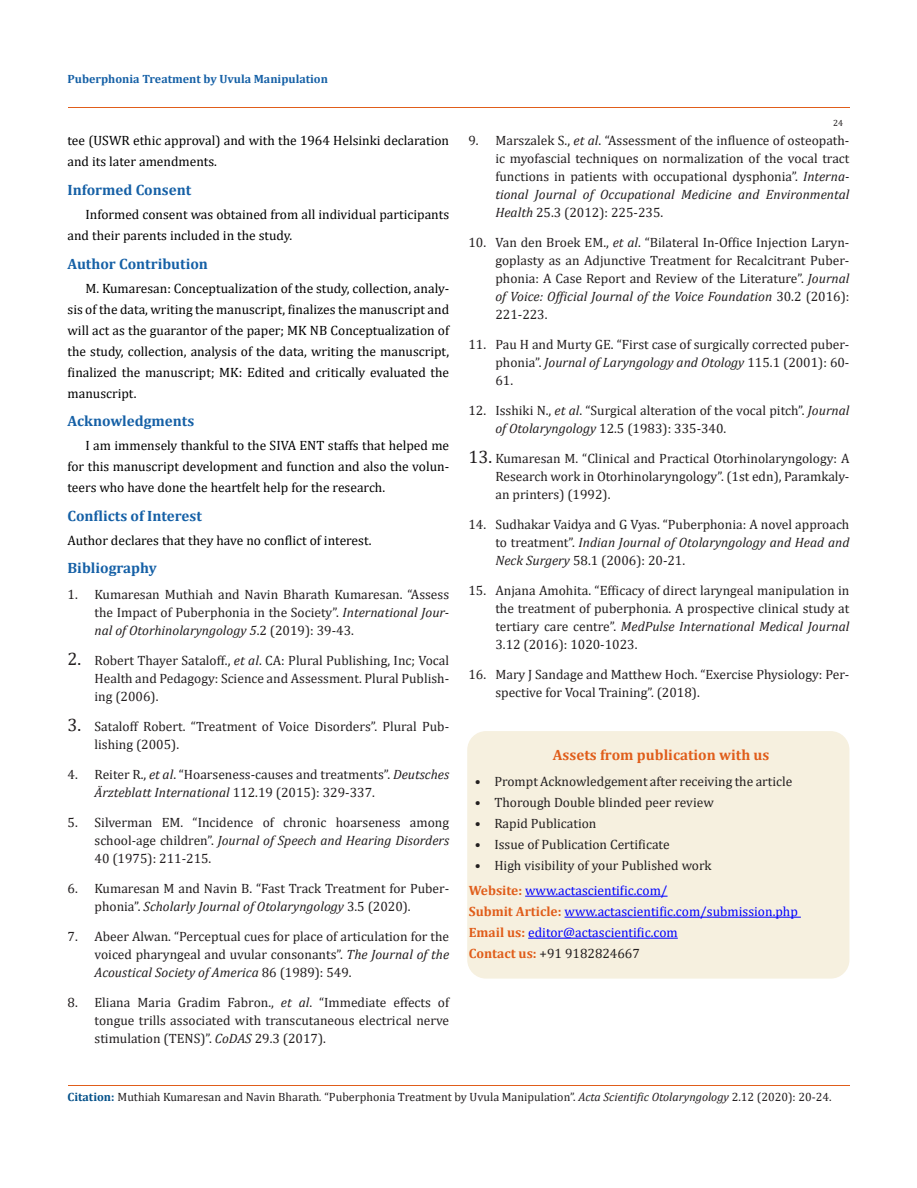
<style>
.page{position:relative;width:917px;height:1188px;background:#fff}
.page>*{position:absolute;margin:0;border:0;box-sizing:border-box;transform-origin:0 0}
.Pa0{font:700 15px "Cambria";color:#1560a6}
.t1{font:700 15px "Cambria";color:#e05d1a}
.t2{font:13.5px/18px "Cambria";color:#231f20;text-align:justify}
.Pa1{font:13.5px/21px "Cambria";color:#000;text-align:justify}
.Pa0-2{font:13.5px/21px "Cambria";color:#000}
.t3{font:13.5px "Cambria";color:#00f}
.t4{font:12px "Cambria";color:#231f20}
.t5{font:700 12px "Cambria";color:#1560a6}
.t6{font:9px "Cambria";color:#231f20}
.s1{font-style:italic}
.s2{font-size:18px}
.s3{font-weight:700;color:#e05d1a}
.s4{font-weight:700;color:#035089}
</style>
<div class="page">
<div style="left:468px;top:732px;width:380px;height:246px;background:#f6f0df;border-radius:18px"></div>
<div style="left:467px;top:731px;width:382px;height:248px;border:2px solid #f6f0df;border-radius:18px"></div>
<hr style="left:525px;top:896px;width:142px;height:1px;background:#00f">
<hr style="left:564px;top:917px;width:236px;height:1px;background:#00f">
<hr style="left:528px;top:938px;width:149px;height:1px;background:#00f">
<hr style="left:68px;top:108px;width:781px;height:1px;background:#e05d1a">
<hr style="left:68px;top:1085px;width:781px;height:1px;background:#e05d1a">
<p class="t5" style="left:68px;top:70px;width:262px">Puberphonia Treatment by Uvula Manipulation</p>
<p class="Pa0-2" style="left:68px;top:130px;width:383px">tee (USWR ethic approval) and with the 1964 Helsinki declaration and its later amendments.</p>
<p class="Pa0" style="left:68px;top:179px;width:125px">Informed Consent</p>
<p class="Pa0-2" style="left:68px;top:204px;width:383px;text-indent:18px">Informed consent was obtained from all individual participants and their parents included in the study.</p>
<p class="Pa0" style="left:68px;top:253px;width:142px">Author Contribution</p>
<p class="Pa1" style="left:68px;top:277px;width:383px;text-indent:18px">M. Kumaresan: Conceptualization of the study, collection, analy&shy;sis of the data, writing the manuscript, finalizes the manuscript and will act as the guarantor of the paper; MK NB Conceptualization of the study, collection, analysis of the data, writing the manuscript, finalized the manuscript; MK: Edited and critically evaluated the manuscript.</p>
<p class="Pa0" style="left:68px;top:410px;width:128px">Acknowledgments</p>
<p class="Pa1" style="left:68px;top:435px;width:383px;text-indent:18px">I am immensely thankful to the SIVA ENT staffs that helped me for this manuscript development and function and also the volun&shy;teers who have done the heartfelt help for the research.</p>
<p class="Pa0" style="left:68px;top:505px;width:136px">Conflicts of Interest</p>
<p class="Pa1" style="left:68px;top:529px;width:305px">Author declares that they have no conflict of interest.</p>
<p class="Pa0" style="left:68px;top:557px;width:91px">Bibliography</p>
<p class="t2" style="left:94px;top:585px;width:356px;text-indent:-27px">1. Kumaresan Muthiah and Navin Bharath Kumaresan. “Assess the Impact of Puberphonia in the Society”. <span class="s1">International Jour&shy;nal of Otorhinolaryngology 5</span>.2 (2019): 39-43.</p>
<p class="t2" style="left:94px;top:651px;width:356px;text-indent:-27px"><span class="s2">2.</span> Robert Thayer Sataloff., <span class="s1">et al</span>. CA: Plural Publishing, Inc; Vocal Health and Pedagogy: Science and Assessment. Plural Publish&shy;ing (2006).</p>
<p class="t2" style="left:94px;top:717px;width:356px;text-indent:-27px"><span class="s2">3.</span> Sataloff Robert. “Treatment of Voice Disorders”. Plural Pub&shy;lishing (2005).</p>
<p class="t2" style="left:94px;top:765px;width:356px;text-indent:-27px">4. Reiter R., <span class="s1">et al</span>. “Hoarseness-causes and treatments”. <span class="s1">Deutsches<br>Ärzteblatt International</span> 112.19 (2015): 329-337.</p>
<p class="t2" style="left:94px;top:813px;width:356px;text-indent:-27px">5. Silverman EM. “Incidence of chronic hoarseness among school-age children”. <span class="s1">Journal of Speech and Hearing Disorders </span>40 (1975): 211-215.</p>
<p class="t2" style="left:94px;top:879px;width:356px;text-indent:-27px">6. Kumaresan M and Navin B. “Fast Track Treatment for Puber&shy;phonia”. <span class="s1">Scholarly Journal of Otolaryngology</span> 3.5 (2020).</p>
<p class="t2" style="left:94px;top:927px;width:356px;text-indent:-27px">7. Abeer Alwan. “Perceptual cues for place of articulation for the voiced pharyngeal and uvular consonants”. <span class="s1">The Journal of the Acoustical Society of America</span> 86 (1989): 549.</p>
<p class="t2" style="left:94px;top:993px;width:356px;text-indent:-27px">8. Eliana Maria Gradim Fabron., <span class="s1">et al</span>. “Immediate effects of tongue trills associated with transcutaneous electrical nerve stimulation (TENS)”. <span class="s1">CoDAS</span> 29.3 (2017).</p>
<p class="t6" style="left:833px;top:118px;width:11px">24</p>
<p class="t2" style="left:495px;top:132px;width:355px;text-indent:-27px">9. Marszalek S., <span class="s1">et al</span>. “Assessment of the influence of osteopath&shy;ic myofascial techniques on normalization of the vocal tract functions in patients with occupational dysphonia”. <span class="s1">Interna&shy;tional Journal of Occupational Medicine and Environmental Health</span> 25.3 (2012): 225-235.</p>
<p class="t2" style="left:495px;top:234px;width:355px;text-indent:-27px">10. Van den Broek EM., <span class="s1">et al</span>. “Bilateral In-Office Injection Laryn&shy;goplasty as an Adjunctive Treatment for Recalcitrant Puber&shy;phonia: A Case Report and Review of the Literature”. <span class="s1">Journal of Voice: Official Journal of the Voice Foundation</span> 30.2 (2016):<br>221-223.</p>
<p class="t2" style="left:495px;top:336px;width:355px;text-indent:-27px">11. Pau H and Murty GE. “First case of surgically corrected puber&shy;phonia”. <span class="s1">Journal of Laryngology and Otology</span> 115.1 (2001): 60- 61.</p>
<p class="t2" style="left:495px;top:402px;width:355px;text-indent:-27px">12. Isshiki N., <span class="s1">et al</span>. “Surgical alteration of the vocal pitch”. <span class="s1">Journal of Otolaryngology</span> 12.5 (1983): 335-340.</p>
<p class="t2" style="left:495px;top:450px;width:355px;text-indent:-27px"><span class="s2">13.</span> Kumaresan M. “Clinical and Practical Otorhinolaryngology: A Research work in Otorhinolaryngology”. (1st edn), Paramkaly&shy;an printers) (1992).</p>
<p class="t2" style="left:495px;top:516px;width:355px;text-indent:-27px">14. Sudhakar Vaidya and G Vyas. “Puberphonia: A novel approach to treatment”. <span class="s1">Indian Journal of Otolaryngology and Head and Neck Surgery</span> 58.1 (2006): 20-21.</p>
<p class="t2" style="left:495px;top:582px;width:355px;text-indent:-27px">15. Anjana Amohita. “Efficacy of direct laryngeal manipulation in the treatment of puberphonia. A prospective clinical study at tertiary care centre”. <span class="s1">MedPulse International Medical Journal </span>3.12 (2016): 1020-1023.</p>
<p class="t2" style="left:495px;top:666px;width:355px;text-indent:-27px">16. Mary J Sandage and Matthew Hoch. “Exercise Physiology: Per&shy;spective for Vocal Training”. (2018).</p>
<p class="t1" style="left:553px;top:744px;width:218px">Assets from publication with us</p>
<p class="t2" style="left:475px;top:772px;width:319px">• Prompt Acknowledgement after receiving the article</p>
<p class="t2" style="left:475px;top:793px;width:240px">• Thorough Double blinded peer review</p>
<p class="t2" style="left:475px;top:814px;width:123px">• Rapid Publication</p>
<p class="t2" style="left:475px;top:835px;width:196px">• Issue of Publication Certificate</p>
<p class="t2" style="left:475px;top:856px;width:238px">• High visibility of your Published work</p>
<p class="t3" style="left:468px;top:883px;width:200px"><span class="s3">Website:</span> www.actascientific.com/</p>
<p class="t3" style="left:468px;top:904px;width:330px"><span class="s3">Submit Article:</span> www.actascientific.com/submission.php</p>
<p class="t3" style="left:468px;top:925px;width:210px"><span class="s3">Email us:</span> editor@actascientific.com</p>
<p class="t2" style="left:468px;top:945px;width:173px"><span class="s3">Contact us:</span> +91 9182824667</p>
<p class="t4" style="left:68px;top:1089px;width:765px"><span class="s4">Citation:</span> Muthiah Kumaresan and Navin Bharath<span class="s1">.</span> “Puberphonia Treatment by Uvula Manipulation”. <span class="s1">Acta Scientific Otolaryngology</span> 2.12 (2020): 20-24.</p>
</div>
